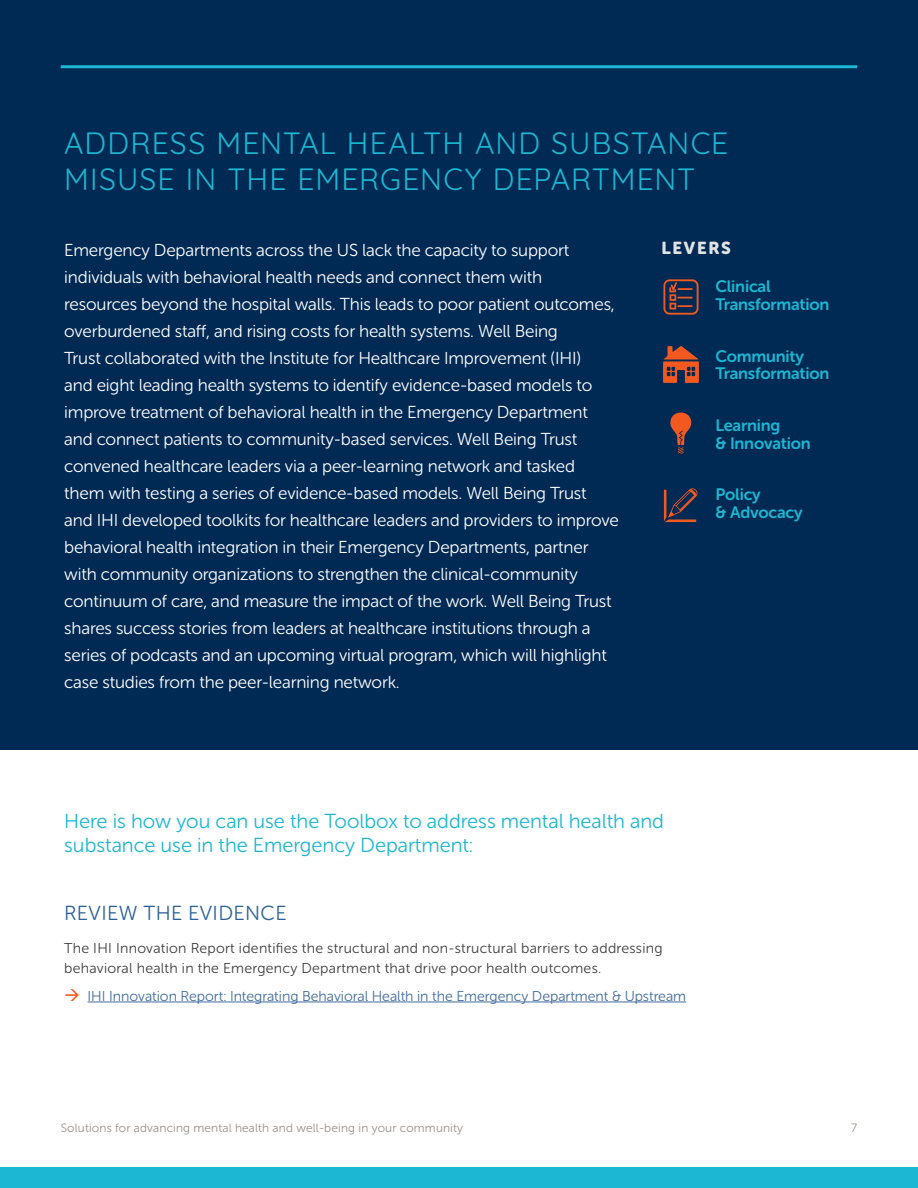
<style>
.page{position:relative;width:918px;height:1188px;background:#fff}
.page>*{position:absolute;margin:0;border:0;box-sizing:border-box;transform-origin:0 0}
.t1{font:30px/36px "Quicksand";letter-spacing:.035em;color:#1cb7d2}
.t2{font:20.25px/24px "Museo Sans Rounded 300";color:#1cb7d2}
.t3{font:20.25px "Museo Sans Rounded 300";letter-spacing:.02em;color:#2a6297}
.t4{font:17.25px/27px "Museo Sans Rounded 300";letter-spacing:-.01em;color:#fff}
.t5{font:17.25px "Museo Sans Rounded 900";letter-spacing:.1em;color:#e2e4e4}
.t6{font:16.5px/17.9px "Museo Sans Rounded 700";letter-spacing:-.01em;color:#1cb7d2}
.t7{font:14.25px/19.5px "Museo Sans Rounded 300";letter-spacing:.02em;color:#3e3e3f}
.t8{font:14.25px "Museo Sans Rounded 300";color:#426c9e}
.t9{font:12px "Museo Sans Rounded 300";letter-spacing:.015em;color:#999089}
.s1{color:#f15921}
</style>
<div class="page">
<div style="left:0;top:0;width:918px;height:749px;background:#002953"></div>
<svg style="left:670px;top:412px;width:22px;height:42px"></svg>
<svg style="left:664px;top:488px;width:34px;height:34px"></svg>
<hr style="left:88px;top:1002px;width:598px;height:1px;background:#426c9e">
<svg style="left:663px;top:279px;width:36px;height:36px"></svg>
<svg style="left:663px;top:346px;width:36px;height:37px"></svg>
<hr style="left:61px;top:65px;width:796px;height:3px;background:#1cb7d2">
<div style="left:0;top:1168px;width:918px;height:20px;background:#1cb7d2"></div>
<h1 class="t1" style="left:64px;top:122px;width:666px">ADDRESS MENTAL HEALTH AND SUBSTANCE<br>MISUSE IN THE EMERGENCY DEPARTMENT</h1>
<p class="t4" style="left:64px;top:236px;width:556px">Emergency Departments across the US lack the capacity to support individuals with behavioral health needs and connect them with resources beyond the hospital walls. This leads to poor patient outcomes, overburdened staff, and rising costs for health systems. Well Being<br>Trust collaborated with the Institute for Healthcare Improvement (IHI)<br>and eight leading health systems to identify evidence-based models to improve treatment of behavioral health in the Emergency Department and connect patients to community-based services. Well Being Trust convened healthcare leaders via a peer-learning network and tasked them with testing a series of evidence-based models. Well Being Trust and IHI developed toolkits for healthcare leaders and providers to improve behavioral health integration in their Emergency Departments, partner with community organizations to strengthen the clinical-community continuum of care, and measure the impact of the work. Well Being Trust shares success stories from leaders at healthcare institutions through a series of podcasts and an upcoming virtual program, which will highlight case studies from the peer-learning network.</p>
<p class="t5" style="left:662px;top:238px;width:71px">LEVERS</p>
<p class="t6" style="left:716px;top:278px;width:115px">Clinical<br>Transformation</p>
<p class="t6" style="left:716px;top:347px;width:115px">Community<br>Transformation</p>
<p class="t6" style="left:716px;top:416px;width:97px">Learning<br>&amp; Innovation</p>
<p class="t6" style="left:716px;top:486px;width:89px">Policy<br>&amp; Advocacy</p>
<p class="t2" style="left:64px;top:809px;width:601px">Here is how you can use the Toolbox to address mental health and substance use in the Emergency Department:</p>
<p class="t3" style="left:64px;top:902px;width:224px">REVIEW THE EVIDENCE</p>
<p class="t7" style="left:64px;top:939px;width:600px">The IHI Innovation Report identifies the structural and non-structural barriers to addressing behavioral health in the Emergency Department that drive poor health outcomes.</p>
<p class="t8" style="left:64px;top:988px;width:623px"><span class="s1">→</span> IHI Innovation Report: Integrating Behavioral Health in the Emergency Department &amp; Upstream</p>
<p class="t9" style="left:61px;top:1122px;width:404px">Solutions for advancing mental health and well-being in your community</p>
<p class="t9" style="left:851px;top:1122px;width:8px">7</p>
</div>
